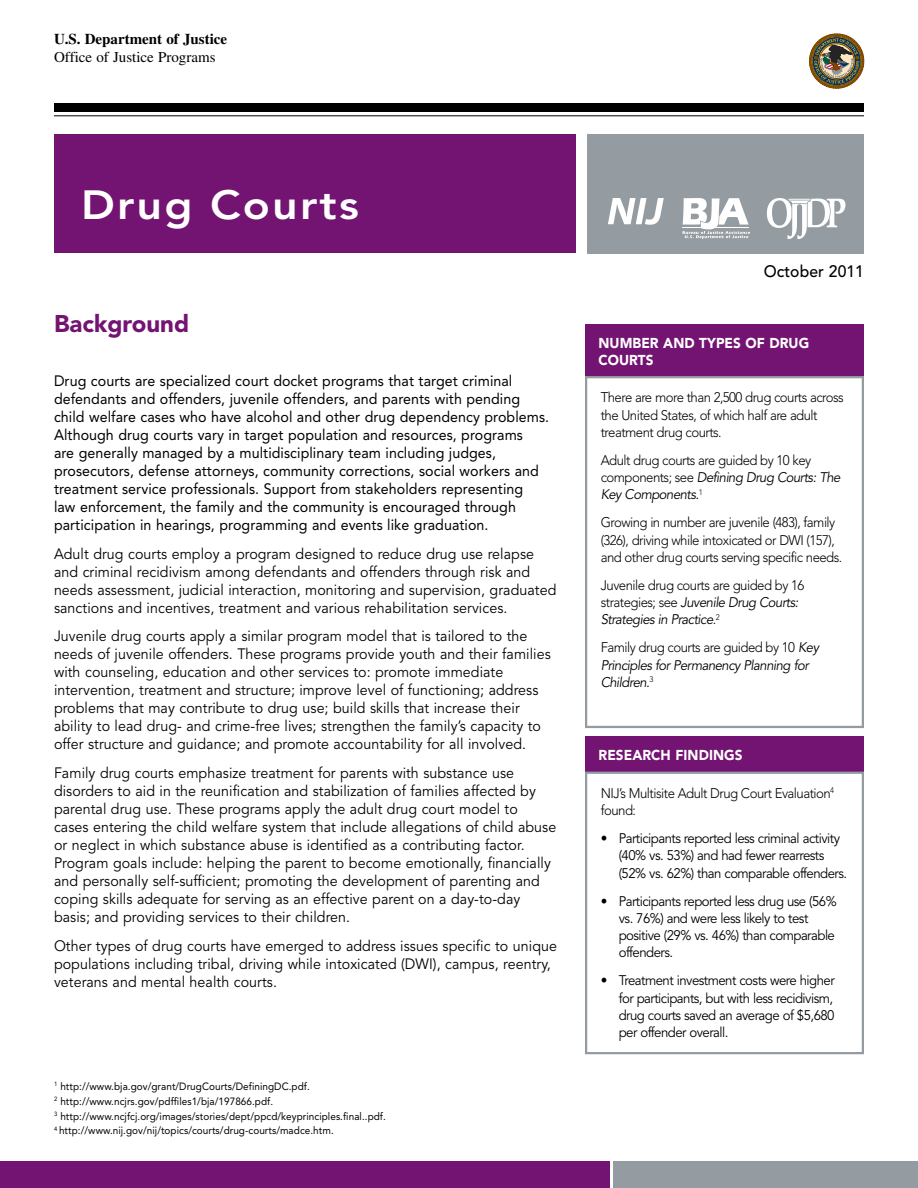
<style>
.page{position:relative;width:918px;height:1188px;background:#fff}
.page>*{position:absolute;margin:0;border:0;box-sizing:border-box;transform-origin:0 0}
.t1{font:800 40.5px "Avenir LT Std";letter-spacing:.05em;color:#fff;scale:1.1 1}
.t2{font:900 24px "Avenir LT Std";color:#731472}
.t3{font:500 16.5px "Avenir LT Std";letter-spacing:.005em;color:#000;scale:.95 1}
.t4{font:15px/18px "Avenir LT Std";letter-spacing:.005em;color:#000;scale:.95 1}
.t5{font:15px/18px "Avenir LT Std";letter-spacing:.005em;color:#000;scale:.95 1}
.t6{font:700 15px "Times LT Std";color:#000}
.t7{font:15px "Times LT Std";color:#000}
.t8{font:900 14.25px/17.2px "Avenir LT Std";letter-spacing:.005em;color:#fff;scale:.95 1}
.t9{font:300 13.8px/17.2px "Avenir LT Std";letter-spacing:-.04em;color:#000;scale:.95 1}
.t10{font:13.8px/17.2px "Avenir LT Std";letter-spacing:-.04em;color:#000;scale:.95 1}
.t11{font:italic 13.8px/17.2px "Avenir LT Std";letter-spacing:-.04em;color:#000;scale:.95 1}
.t12{font:10.5px/14.7px "Avenir LT Std";letter-spacing:.005em;color:#000;scale:.95 1}
.s1{font-weight:400;font-style:italic}
.s2{font-weight:300;font-style:normal}
</style>
<div class="page">
<div style="left:585px;top:324px;width:279px;height:54px;background:#731472"></div>
<div style="left:585px;top:376px;width:279px;height:352px;border:2px solid #949ca1"></div>
<div style="left:0;top:1162px;width:610px;height:26px;background:#731472"></div>
<div style="left:613px;top:1162px;width:305px;height:26px;background:#949ca1"></div>
<div style="left:54px;top:134px;width:522px;height:119px;background:#731472"></div>
<div style="left:588px;top:134px;width:276px;height:120px;background:#949ca1"></div>
<hr style="left:54px;top:115px;width:810px;height:1px;background:#000">
<div style="left:54px;top:103px;width:810px;height:8px;background:#000"></div>
<svg style="left:809px;top:34px;width:55px;height:55px"></svg>
<svg style="left:608px;top:198px;width:56px;height:27px"></svg>
<svg style="left:682px;top:198px;width:68px;height:41px"></svg>
<svg style="left:767px;top:198px;width:79px;height:41px"></svg>
<div style="left:585px;top:736px;width:279px;height:37px;background:#731472"></div>
<div style="left:585px;top:772px;width:279px;height:282px;border:2px solid #949ca1"></div>
<p class="t6" style="left:54px;top:30px;width:175px">U.S. Department of Justice</p>
<p class="t7" style="left:54px;top:49px;width:163px">Office of Justice Programs</p>
<h1 class="t1" style="left:81px;top:181px;width:254px">Drug Courts</h1>
<h2 class="t2" style="left:54px;top:310px;width:137px">BACKGROUND</h2>
<p class="t5" style="left:54px;top:372px;width:523px">Drug courts are specialized court docket programs that target criminal defendants and offenders, juvenile offenders, and parents with pending child welfare cases who have alcohol and other drug dependency problems.<br>Although drug courts vary in target population and resources, programs<br>are generally managed by a multidisciplinary team including judges, prosecutors, defense attorneys, community corrections, social workers and treatment service professionals. Support from stakeholders representing<br>law enforcement, the family and the community is encouraged through participation in hearings, programming and events like graduation.</p>
<p class="t4" style="left:54px;top:545px;width:530px">Adult drug courts employ a program designed to reduce drug use relapse and criminal recidivism among defendants and offenders through risk and needs assessment, judicial interaction, monitoring and supervision, graduated sanctions and incentives, treatment and various rehabilitation services.</p>
<p class="t4" style="left:54px;top:628px;width:524px">Juvenile drug courts apply a similar program model that is tailored to the needs of juvenile offenders. These programs provide youth and their families with counseling, education and other services to: promote immediate intervention, treatment and structure; improve level of functioning; address problems that may contribute to drug use; build skills that increase their ability to lead drug- and crime-free lives; strengthen the family’s capacity to offer structure and guidance; and promote accountability for all involved.</p>
<p class="t4" style="left:54px;top:764px;width:530px">Family drug courts emphasize treatment for parents with substance use disorders to aid in the reunification and stabilization of families affected by parental drug use. These programs apply the adult drug court model to<br>cases entering the child welfare system that include allegations of child abuse or neglect in which substance abuse is identified as a contributing factor.<br>Program goals include: helping the parent to become emotionally, financially and personally self-sufficient; promoting the development of parenting and coping skills adequate for serving as an effective parent on a day-to-day basis; and providing services to their children.</p>
<p class="t4" style="left:54px;top:937px;width:531px">Other types of drug courts have emerged to address issues specific to unique populations including tribal, driving while intoxicated (DWI), campus, reentry, veterans and mental health courts.</p>
<p class="t12" style="left:54px;top:1079px;width:351px"><sup>1</sup> http://www.bja.gov/grant/DrugCourts/DefiningDC.pdf.<br><sup>2</sup> http://www.ncjrs.gov/pdffiles1/bja/197866.pdf.<br><sup>3</sup> http://www.ncjfcj.org/images/stories/dept/ppcd/keyprinciples.final..pdf.<br><sup>4</sup> http://www.nij.gov/nij/topics/courts/drug-courts/madce.htm.</p>
<p class="t3" style="left:764px;top:262px;width:107px">October 2011</p>
<p class="t8" style="left:599px;top:334px;width:223px">NUMBER AN D TYPES OF DRUG<br>COURTS</p>
<p class="t9" style="left:601px;top:389px;width:257px">There are more than 2,500 drug courts across the United States, of which half are adult treatment drug courts.</p>
<p class="t9" style="left:601px;top:452px;width:254px">Adult drug courts are guided by 10 key components; see <span class="s1">Defining Drug Courts: The<br>Key Components.</span><sup>1</sup></p>
<p class="t9" style="left:601px;top:514px;width:256px">Growing in number are juvenile (483), family (326), driving while intoxicated or DWI (157), and other drug courts serving specific needs.</p>
<p class="t9" style="left:601px;top:577px;width:216px">Juvenile drug courts are guided by 16 strategies; see <span class="s1">Juvenile Drug Courts:<br>Strategies in Practice</span>.<sup>2</sup></p>
<p class="t11" style="left:601px;top:640px;width:231px"><span class="s2">Family drug courts are guided by 10</span> Key<br>Principles for Permanency Planning for<br>Children.<sup>3</sup></p>
<p class="t8" style="left:599px;top:746px;width:11px">RESEAR</p>
<p class="t8" style="left:651px;top:746px;width:87px">CH FINDINGS</p>
<p class="t9" style="left:601px;top:784px;width:247px">NIJ’s Multisite Adult Drug Court Evaluation<sup>4 </sup>found:</p>
<p class="t10" style="left:619px;top:830px;width:242px;text-indent:-18px">• Participants reported less criminal activity (40% vs. 53%) and had fewer rearrests (52% vs. 62%) than comparable offenders.</p>
<p class="t10" style="left:619px;top:893px;width:231px;text-indent:-18px">• Participants reported less drug use (56% vs. 76%) and were less likely to test positive (29% vs. 46%) than comparable offenders.</p>
<p class="t10" style="left:619px;top:972px;width:229px;text-align:justify;text-indent:-18px">• Treatment investment costs were higher for participants, but with less recidivism, drug courts saved an average of $5,680 per offender overall.</p>
</div>
